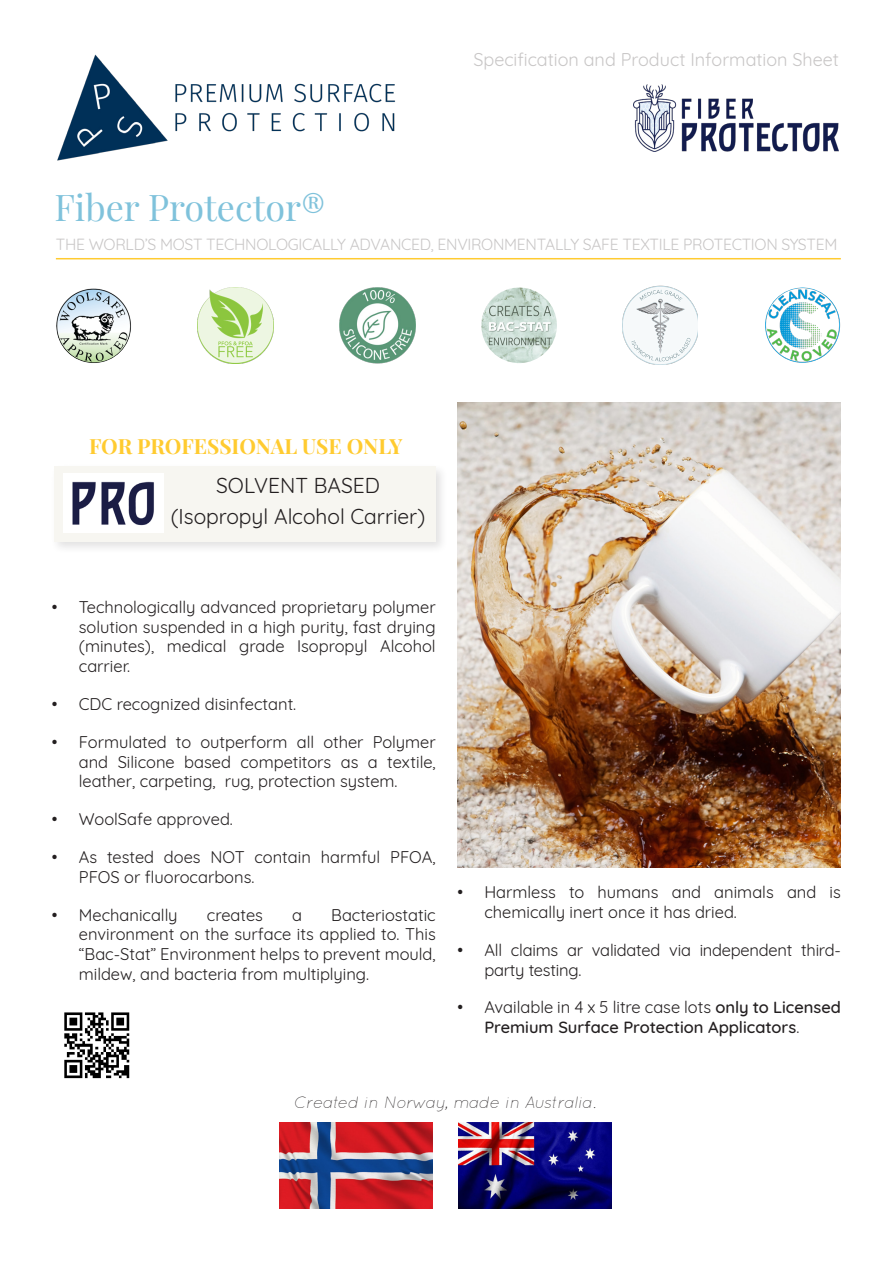
<style>
.page{position:relative;width:893px;height:1263px;background:#fff}
.page>*{position:absolute;margin:0;border:0;box-sizing:border-box;transform-origin:0 0}
.t1{font:36px "Playfair Display";color:#7fc2db}
.t2{font:21px "Quicksand";color:#231f20}
.t3{font:700 21px "Playfair Display";letter-spacing:-.005em;color:#ffcb30}
.t4{font:18px "Quicksand";color:#c8c6c6}
.t5{font:16.5px/19.8px "Quicksand";color:#231f20;text-align:justify}
.t6{font:500 16.5px/19.8px "Quicksand";color:#231f20}
.t7{font:italic 300 16.5px "Quicksand";color:#231f20}
.t8{font:15.75px "Quicksand";letter-spacing:-.02em;color:#c8c6c6}
.s1{font-weight:400}
</style>
<div class="page">
<div style="left:50px;top:463px;width:398px;height:92px;background:#231f20;opacity:.13"></div>
<div style="left:54px;top:467px;width:381px;height:75px;background:#f7f6f1"></div>
<img style="left:57px;top:54px;width:339px;height:107px">
<hr style="left:56px;top:258px;width:785px;height:1px;background:#ffcb30">
<img style="left:634px;top:85px;width:205px;height:67px">
<div style="left:63px;top:473px;width:101px;height:59px;background:#fff"></div>
<img style="left:72px;top:481px;width:82px;height:45px">
<img style="left:56px;top:287px;width:75px;height:76px;border-radius:38px">
<img style="left:481px;top:287px;width:76px;height:76px;border-radius:38px">
<img style="left:622px;top:285px;width:76px;height:80px">
<img style="left:765px;top:287px;width:75px;height:76px;border-radius:38px">
<img style="left:279px;top:1122px;width:153px;height:87px">
<img style="left:458px;top:1122px;width:153px;height:87px">
<img style="left:457px;top:402px;width:384px;height:466px">
<img style="left:198px;top:287px;width:75px;height:76px">
<img style="left:339px;top:287px;width:76px;height:76px">
<img style="left:64px;top:1012px;width:66px;height:67px">
<p class="t1" style="left:54px;top:179px;width:273px">Fiber Protector®</p>
<p class="t4" style="left:473px;top:46px;width:367px">Specification and Product Information Sheet</p>
<p class="t8" style="left:56px;top:232px;width:783px">THE WORLD’S MOST TECHNOLOGICALLY ADVANCED, ENVIRONMENTALLY SAFE TEXTILE PROTECTION SYSTEM</p>
<p class="t3" style="left:89px;top:429px;width:315px">FOR PROFESSIONAL USE ONLY</p>
<p class="t2" style="left:216px;top:469px;width:165px">SOLVENT BASED</p>
<p class="t2" style="left:171px;top:500px;width:256px">(Isopropyl Alcohol Carrier)</p>
<p class="t5" style="left:79px;top:595px;width:358px;text-indent:-27px">• Technologically advanced proprietary polymer solution suspended in a high purity, fast drying (minutes), medical grade Isopropyl Alcohol carrier.</p>
<p class="t5" style="left:52px;top:692px;width:246px">• CDC recognized disinfectant.</p>
<p class="t5" style="left:79px;top:730px;width:358px;text-indent:-27px">• Formulated to outperform all other Polymer and Silicone based competitors as a textile, leather, carpeting, rug, protection system.</p>
<p class="t5" style="left:52px;top:808px;width:183px">• WoolSafe approved.</p>
<p class="t5" style="left:79px;top:845px;width:358px;text-indent:-27px">• As tested does NOT contain harmful PFOA,<br>PFOS or fluorocarbons.</p>
<p class="t5" style="left:52px;top:903px;width:127px">• Mechanically</p>
<p class="t5" style="left:207px;top:903px;width:58px">creates</p>
<p class="t5" style="left:292px;top:903px;width:11px">a</p>
<p class="t5" style="left:79px;top:903px;width:358px;text-indent:252px">Bacteriostatic environment on the surface its applied to. This “Bac-Stat” Environment helps to prevent mould, mildew, and bacteria from multiplying.</p>
<p class="t5" style="left:484px;top:881px;width:358px;text-indent:-27px">• Harmless to humans and animals and is chemically inert once it has dried.</p>
<p class="t5" style="left:484px;top:938px;width:358px;text-indent:-27px">• All claims ar validated via independent third&shy;party testing.</p>
<p class="t6" style="left:484px;top:996px;width:358px;text-indent:-27px"><span class="s1">• Available in 4 x 5 litre case lots</span> only to Licensed<br>Premium Surface Protection Applicators<span class="s1">.</span></p>
<p class="t7" style="left:294px;top:1093px;width:304px">Created in Norway, made in Australia.</p>
</div>
